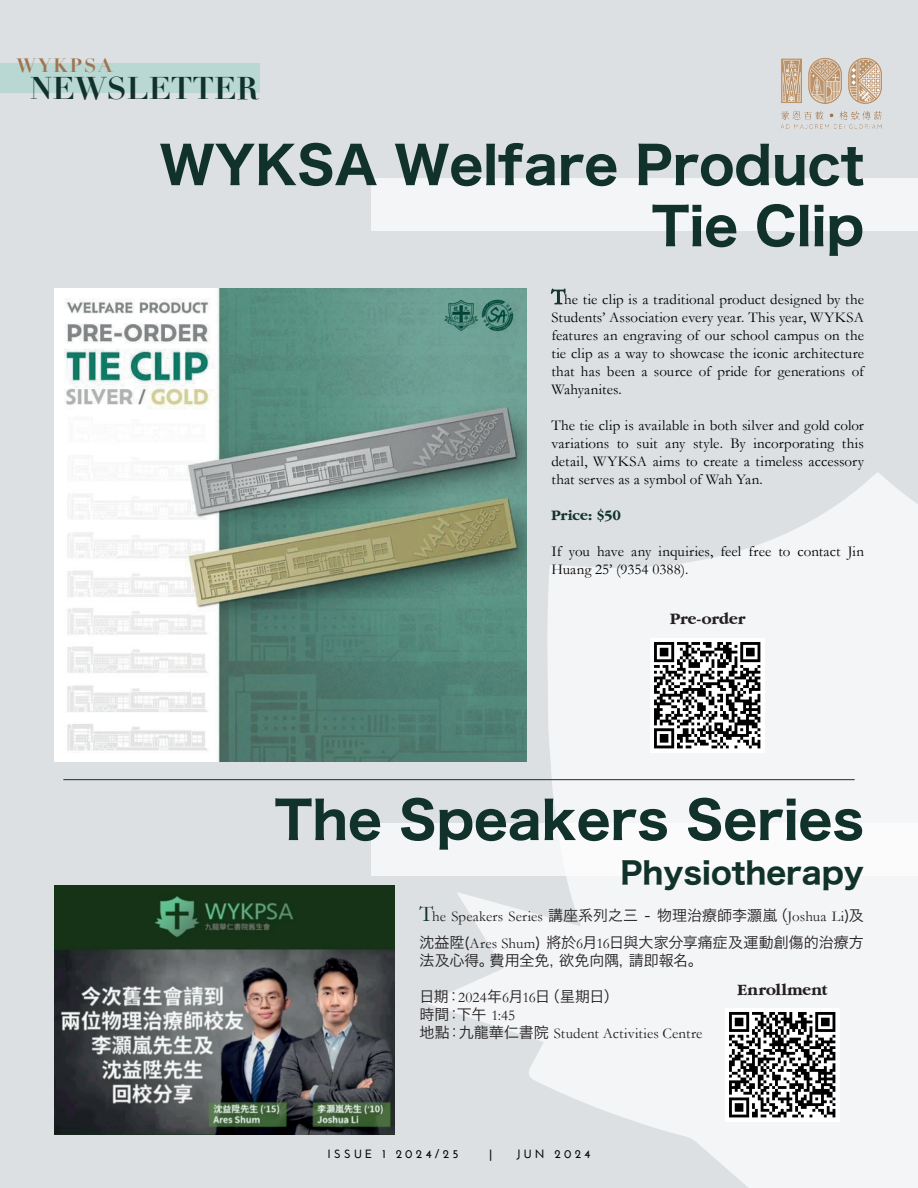
<style>
.page{position:relative;width:918px;height:1188px;background:#dce0e2}
.page>*{position:absolute;margin:0;border:0;box-sizing:border-box;transform-origin:0 0}
.t1{font:51px/61.1px "Hiragino Sans W7";color:#11322a;text-align:right}
.t2{font:700 30.75px "Didot";color:#11322a}
.t3{font:30px "Hiragino Sans W7";color:#11322a}
.t4{font:700 18.9px "Didot";letter-spacing:.1em;color:#9e7550}
.t5{font:700 16.5px "Garamond";letter-spacing:.005em;color:#231f20}
.t6{font:15px/18px "Garamond";letter-spacing:.005em;color:#000001;text-align:justify}
.t7{font:15px/18px "Hira Kaku Pro N W3";color:#231f20}
.t8{font:15px "Garamond";letter-spacing:.005em;color:#231f20}
.t9{font:700 15px "Garamond";color:#13342b}
.t10{font:700 12px "Josefin Sans";letter-spacing:.27em;color:#000001}
.s1{font-size:22.5px;color:#13342b}
.s2{font-family:"Hira Kaku Pro N W3"}
.s3{font-family:"Garamond"}
</style>
<div class="page">
<div style="left:0;top:63px;width:260px;height:29px;background:#b9d8d4"></div>
<img style="left:428px;top:473px;width:490px;height:715px">
<img style="left:780px;top:57px;width:102px;height:72px">
<div style="left:372px;top:178px;width:546px;height:53px;background:#f4f5f6"></div>
<img style="left:54px;top:289px;width:472px;height:472px">
<img style="left:651px;top:639px;width:113px;height:113px">
<hr style="left:63px;top:779px;width:792px;height:1px;background:#12322a">
<div style="left:372px;top:823px;width:546px;height:52px;background:#fff"></div>
<img style="left:54px;top:885px;width:341px;height:249px">
<img style="left:726px;top:1008px;width:113px;height:114px">
<p class="t4" style="left:17px;top:54px;width:97px">WYKPSA</p>
<h2 class="t2" style="left:30px;top:68px;width:230px">NEWSLETTER</h2>
<h1 class="t1" style="left:160px;top:137px;width:706px">WYKSA Welfare Product<br>Tie Clip</h1>
<p class="t6" style="left:551px;top:290px;width:314px"><span class="s1">T</span>he tie clip is a traditional product designed by the Students’ Association every year. This year, WYKSA features an engraving of our school campus on the tie clip as a way to showcase the iconic architecture that has been a source of pride for generations of Wahyanites.</p>
<p class="t6" style="left:551px;top:416px;width:314px">The tie clip is available in both silver and gold color variations to suit any style. By incorporating this detail, WYKSA aims to create a timeless accessory that serves as a symbol of Wah Yan.</p>
<p class="t9" style="left:551px;top:506px;width:71px">Price: $50</p>
<p class="t6" style="left:551px;top:542px;width:314px">If you have any inquiries, feel free to contact Jin<br>Huang 25’ (9354 0388).</p>
<p class="t5" style="left:670px;top:609px;width:76px">Pre-order</p>
<h1 class="t1" style="left:275px;top:792px;width:591px">The Speakers Series</h1>
<h3 class="t3" style="left:620px;top:849px;width:245px">Physiotherapy</h3>
<p class="t8" style="left:420px;top:907px;width:446px"><span class="s1">T</span>he Speakers Series <span class="s2">講座系列之三 - 物理治療師李灝嵐（</span>Joshua Li<span class="s2">)及</span></p>
<p class="t7" style="left:420px;top:933px;width:446px">沈益陞(<span class="s3">Ares Shum</span>) 將於<span class="s3">6</span>月<span class="s3">16</span>日與大家分享痛症及運動創傷的治療方法及心得。費用全免，欲免向隅，請即報名。</p>
<p class="t7" style="left:420px;top:987px;width:201px">日期：<span class="s3">2024</span>年<span class="s3">6</span>月<span class="s3">16</span>日（星期日）時間：下午 <span class="s3">1:45</span></p>
<p class="t8" style="left:420px;top:1024px;width:284px"><span class="s2">地點：九龍華仁書院</span> Student Activities Centre</p>
<p class="t5" style="left:738px;top:980px;width:91px">Enrollment</p>
<p class="t10" style="left:328px;top:1147px;width:133px">ISSUE 1 2024/25</p>
<p class="t10" style="left:489px;top:1147px;width:5px">|</p>
<p class="t10" style="left:516px;top:1147px;width:76px">JUN 2024</p>
</div>
